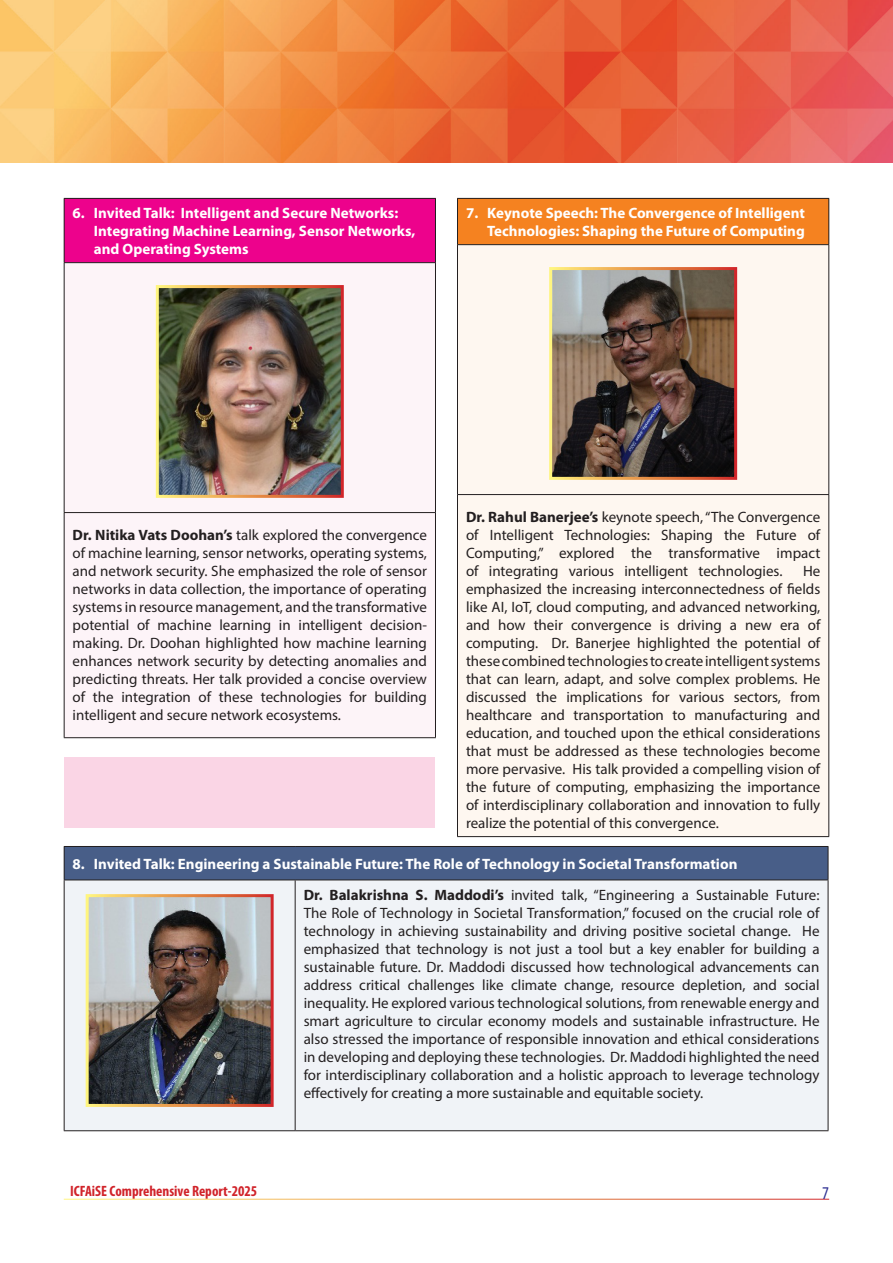
<style>
.page{position:relative;width:893px;height:1263px;background:#fff}
.page>*{position:absolute;margin:0;border:0;box-sizing:border-box;transform-origin:0 0}
.t1{font:condensed 18px "Myriad Pro";color:#2e3092}
.Body_Text{font:15px/18px "Myriad Pro";color:#231f20;text-align:justify}
.SH1{font:700 15px/18px "Myriad Pro";color:#fff}
.t2{font:700 condensed 15px "Myriad Pro";color:#d1232a}
.s1{font-weight:700}
</style>
<div class="page">
<div style="left:64px;top:198px;width:371px;height:65px;background:#ed028c"></div>
<div style="left:65px;top:263px;width:370px;height:474px;background:#fdf4f8"></div>
<hr style="left:64px;top:198px;width:372px;height:1px;background:#231f20">
<hr style="left:64px;top:199px;width:1px;height:63px;background:#231f20">
<hr style="left:435px;top:199px;width:1px;height:63px;background:#231f20">
<hr style="left:64px;top:262px;width:372px;height:1px;background:#231f20">
<hr style="left:64px;top:263px;width:1px;height:249px;background:#231f20">
<hr style="left:435px;top:263px;width:1px;height:249px;background:#231f20">
<hr style="left:64px;top:512px;width:372px;height:1px;background:#231f20">
<hr style="left:64px;top:513px;width:1px;height:224px;background:#231f20">
<hr style="left:435px;top:513px;width:1px;height:224px;background:#231f20">
<hr style="left:64px;top:737px;width:372px;height:1px;background:#231f20">
<img style="left:160px;top:289px;width:180px;height:205px">
<div style="left:457px;top:198px;width:372px;height:47px;background:#f58220"></div>
<div style="left:458px;top:245px;width:370px;height:591px;background:#fef7f0"></div>
<hr style="left:457px;top:198px;width:372px;height:1px;background:#231f20">
<hr style="left:457px;top:199px;width:1px;height:45px;background:#231f20">
<hr style="left:828px;top:199px;width:1px;height:45px;background:#231f20">
<hr style="left:457px;top:244px;width:372px;height:1px;background:#231f20">
<hr style="left:457px;top:245px;width:1px;height:249px;background:#231f20">
<hr style="left:828px;top:245px;width:1px;height:249px;background:#231f20">
<hr style="left:457px;top:494px;width:372px;height:1px;background:#231f20">
<hr style="left:457px;top:495px;width:1px;height:341px;background:#231f20">
<hr style="left:828px;top:495px;width:1px;height:341px;background:#231f20">
<hr style="left:457px;top:836px;width:372px;height:1px;background:#231f20">
<img style="left:553px;top:271px;width:180px;height:205px">
<div style="left:64px;top:846px;width:764px;height:34px;background:#485e88"></div>
<div style="left:65px;top:880px;width:763px;height:250px;background:#f0f3f7"></div>
<hr style="left:64px;top:846px;width:231px;height:1px;background:#231f20">
<hr style="left:64px;top:847px;width:1px;height:32px;background:#231f20">
<hr style="left:295px;top:846px;width:533px;height:1px;background:#231f20">
<hr style="left:828px;top:847px;width:1px;height:32px;background:#231f20">
<hr style="left:64px;top:879px;width:231px;height:1px;background:#231f20">
<hr style="left:64px;top:880px;width:1px;height:250px;background:#231f20">
<hr style="left:295px;top:879px;width:533px;height:1px;background:#231f20">
<hr style="left:295px;top:880px;width:1px;height:250px;background:#231f20">
<hr style="left:828px;top:880px;width:1px;height:250px;background:#231f20">
<hr style="left:64px;top:1130px;width:231px;height:1px;background:#231f20">
<hr style="left:295px;top:1130px;width:533px;height:1px;background:#231f20">
<img style="left:90px;top:898px;width:180px;height:205px">
<div style="left:65px;top:757px;width:370px;height:70px;background:#fad5e5"></div>
<img style="left:1px;top:0;width:892px;height:162px">
<p class="SH1" style="left:94px;top:204px;width:323px;text-indent:-21px">6. Invited Talk: Intelligent and Secure Networks:<br>Integrating Machine Learning, Sensor Networks, and Operating Systems</p>
<p class="SH1" style="left:466px;top:204px;width:340px;text-align:right">7. Keynote Speech: The Convergence of Intelligent<br>Technologies: Shaping the Future of Computing</p>
<p class="Body_Text" style="left:466px;top:508px;width:356px"><span class="s1">Dr. Rahul Banerjee’s</span> keynote speech, “The Convergence of Intelligent Technologies: Shaping the Future of Computing,” explored the transformative impact of integrating various intelligent technologies.</p>
<p class="Body_Text" style="left:73px;top:526px;width:356px"><span class="s1">Dr. Nitika Vats Doohan’s</span> talk explored the convergence of machine learning, sensor networks, operating systems, and network security. She emphasized the role of sensor networks in data collection, the importance of operating systems in resource management, and the transformative potential of machine learning in intelligent decision&shy;making. Dr. Doohan highlighted how machine learning enhances network security by detecting anomalies and predicting threats. Her talk provided a concise overview of the integration of these technologies for building intelligent and secure network ecosystems.</p>
<p class="Body_Text" style="left:466px;top:562px;width:356px;text-indent:337px">He emphasized the increasing interconnectedness of fields like AI, IoT, cloud computing, and advanced networking, and how their convergence is driving a new era of computing. Dr. Banerjee highlighted the potential of these combined technologies to create intelligent systems that can learn, adapt, and solve complex problems. He discussed the implications for various sectors, from healthcare and transportation to manufacturing and education, and touched upon the ethical considerations that must be addressed as these technologies become more pervasive. His talk provided a compelling vision of the future of computing, emphasizing the importance of interdisciplinary collaboration and innovation to fully realize the potential of this convergence.</p>
<p class="SH1" style="left:73px;top:854px;width:666px">8. Invited Talk: Engineering a Sustainable Future: The Role of Technology in Societal Transformation</p>
<p class="Body_Text" style="left:304px;top:886px;width:517px"><span class="s1">Dr. Balakrishna S. Maddodi’s</span> invited talk, “Engineering a Sustainable Future:<br>The Role of Technology in Societal Transformation,” focused on the crucial role of technology in achieving sustainability and driving positive societal change. He emphasized that technology is not just a tool but a key enabler for building a sustainable future. Dr. Maddodi discussed how technological advancements can address critical challenges like climate change, resource depletion, and social inequality. He explored various technological solutions, from renewable energy and smart agriculture to circular economy models and sustainable infrastructure. He also stressed the importance of responsible innovation and ethical considerations in developing and deploying these technologies. Dr. Maddodi highlighted the need for interdisciplinary collaboration and a holistic approach to leverage technology effectively for creating a more sustainable and equitable society.</p>
<p class="t2" style="left:70px;top:1181px;width:189px">ICFAiSE Comprehensive Report-2025</p>
<p class="t1" style="left:822px;top:1182px;width:8px">7</p>
</div>
